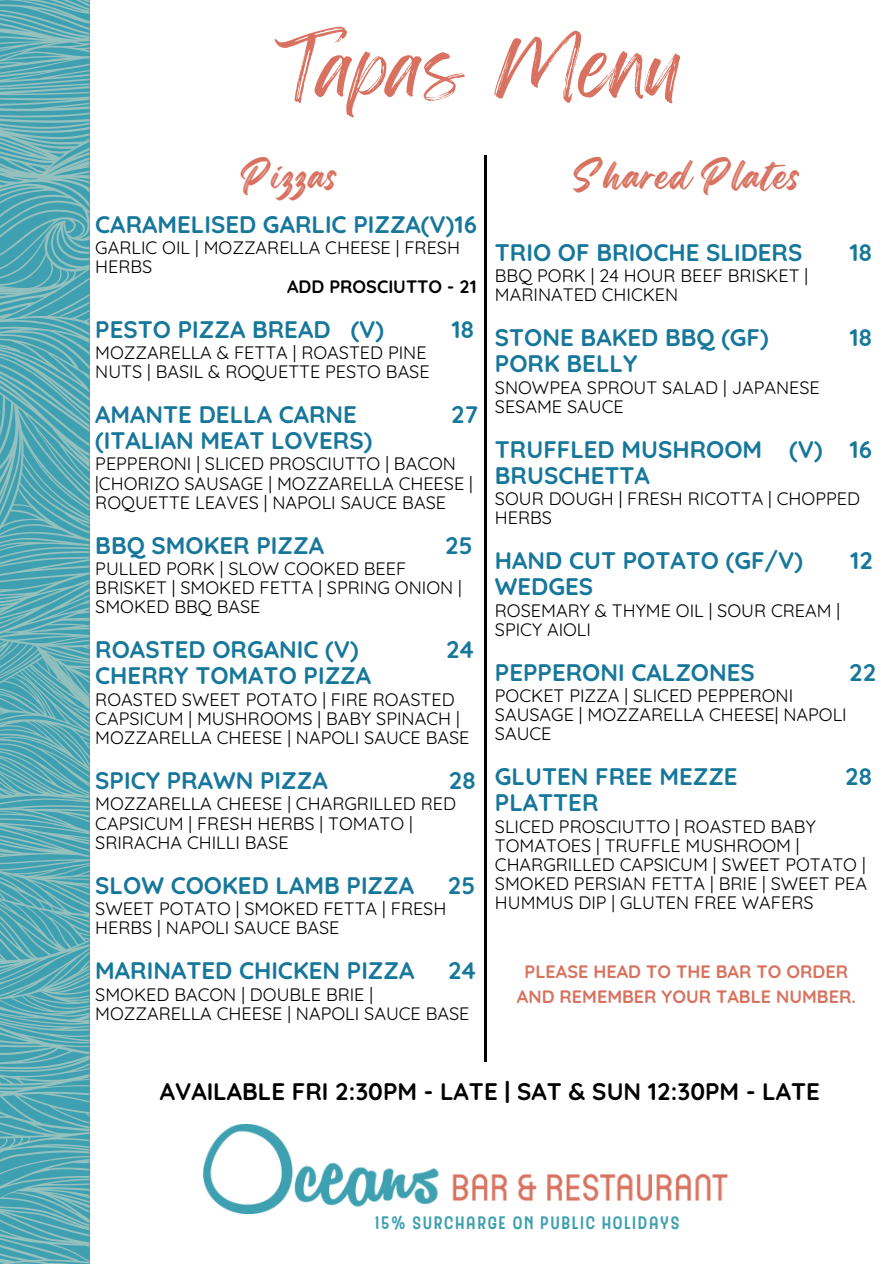
<style>
.page{position:relative;width:894px;height:1264px;background:#fff}
.page>*{position:absolute;margin:0;border:0;box-sizing:border-box;transform-origin:0 0}
.t1{font:70.5px "Feeling Passionate";letter-spacing:.015em;color:#d8715f}
.t2{font:36px "Regular Brush";letter-spacing:.015em;color:#d8715f}
.t3{font:700 24px/25.8px "Quicksand";color:#16779b}
.t4{font:700 24px "Quicksand";color:#000}
.t5{font:18px/19.2px "Quicksand";color:#000}
.t6{font:700 18px/24.8px "Quicksand";color:#d7725f;text-align:center}
.t7{font:18px "Hipton Sans";letter-spacing:.015em;color:#3da0af}
.t8{font:700 18px "Quicksand";color:#000}
</style>
<div class="page">
<svg style="left:0;top:0;width:89px;height:1263px;background:#5dabb5"></svg>
<svg style="left:62px;top:0;width:27px;height:10px"></svg>
<svg style="left:35px;top:644px;width:54px;height:65px;background:#69afb7"></svg>
<svg style="left:0;top:261px;width:70px;height:134px;background:#5cabb4"></svg>
<img style="left:204px;top:1124px;width:523px;height:89px">
<hr style="left:484px;top:155px;width:2px;height:906px;background:#000">
<h2 class="t1" style="left:275px;top:11px;width:407px">Tapas Menu</h2>
<h6 class="t2" style="left:239px;top:147px;width:99px">Pizzas</h6>
<h5 class="t2" style="left:572px;top:147px;width:229px">Shared Plates</h5>
<h3 class="t3" style="left:95px;top:211px;width:383px">CARAMELISED GARLIC PIZZA(V)16</h3>
<p class="t5" style="left:95px;top:238px;width:366px">GARLIC OIL | MOZZARELLA CHEESE | FRESH<br>HERBS</p>
<p class="t8" style="left:287px;top:274px;width:191px">ADD PROSCIUTTO - 21</p>
<h3 class="t3" style="left:95px;top:316px;width:290px">PESTO PIZZA BREAD (V)</h3>
<h3 class="t3" style="left:451px;top:316px;width:24px">18</h3>
<p class="t5" style="left:95px;top:343px;width:336px">MOZZARELLA &amp; FETTA | ROASTED PINE<br>NUTS | BASIL &amp; ROQUETTE PESTO BASE</p>
<h3 class="t3" style="left:95px;top:401px;width:263px">AMANTE DELLA CARNE</h3>
<h3 class="t3" style="left:451px;top:401px;width:28px">27</h3>
<h3 class="t3" style="left:95px;top:427px;width:278px">(ITALIAN MEAT LOVERS)</h3>
<p class="t5" style="left:95px;top:454px;width:379px">PEPPERONI | SLICED PROSCIUTTO | BACON |CHORIZO SAUSAGE | MOZZARELLA CHEESE |<br>ROQUETTE LEAVES | NAPOLI SAUCE BASE</p>
<h3 class="t3" style="left:95px;top:532px;width:230px">BBQ SMOKER PIZZA</h3>
<h3 class="t3" style="left:445px;top:532px;width:29px">25</h3>
<p class="t5" style="left:95px;top:559px;width:368px">PULLED PORK | SLOW COOKED BEEF<br>BRISKET | SMOKED FETTA | SPRING ONION |<br>SMOKED BBQ BASE</p>
<h3 class="t3" style="left:95px;top:636px;width:265px">ROASTED ORGANIC (V)</h3>
<h3 class="t3" style="left:446px;top:636px;width:29px">24</h3>
<h3 class="t3" style="left:95px;top:662px;width:277px">CHERRY TOMATO PIZZA</h3>
<p class="t5" style="left:95px;top:689px;width:375px">ROASTED SWEET POTATO | FIRE ROASTED<br>CAPSICUM | MUSHROOMS | BABY SPINACH |<br>MOZZARELLA CHEESE | NAPOLI SAUCE BASE</p>
<h3 class="t3" style="left:95px;top:767px;width:234px">SPICY PRAWN PIZZA</h3>
<h3 class="t3" style="left:448px;top:767px;width:28px">28</h3>
<p class="t5" style="left:95px;top:794px;width:362px">MOZZARELLA CHEESE | CHARGRILLED RED<br>CAPSICUM | FRESH HERBS | TOMATO |<br>SRIRACHA CHILLI BASE</p>
<h3 class="t3" style="left:95px;top:871px;width:320px">SLOW COOKED LAMB PIZZA</h3>
<h3 class="t3" style="left:447px;top:871px;width:29px">25</h3>
<p class="t5" style="left:95px;top:898px;width:352px">SWEET POTATO | SMOKED FETTA | FRESH<br>HERBS | NAPOLI SAUCE BASE</p>
<h3 class="t3" style="left:95px;top:957px;width:320px">MARINATED CHICKEN PIZZA</h3>
<h3 class="t3" style="left:448px;top:957px;width:29px">24</h3>
<p class="t5" style="left:95px;top:984px;width:375px">SMOKED BACON | DOUBLE BRIE |<br>MOZZARELLA CHEESE | NAPOLI SAUCE BASE</p>
<h2 class="t3" style="left:494px;top:239px;width:309px">TRIO OF BRIOCHE SLIDERS</h2>
<h2 class="t3" style="left:849px;top:239px;width:24px">18</h2>
<h2 class="t5" style="left:494px;top:266px;width:314px">BBQ PORK | 24 HOUR BEEF BRISKET |<br>MARINATED CHICKEN</h2>
<h6 class="t3" style="left:494px;top:324px;width:275px">STONE BAKED BBQ (GF)</h6>
<h6 class="t3" style="left:849px;top:324px;width:24px">18</h6>
<h6 class="t3" style="left:494px;top:350px;width:144px">PORK BELLY</h6>
<h6 class="t5" style="left:494px;top:377px;width:326px">SNOWPEA SPROUT SALAD | JAPANESE<br>SESAME SAUCE</h6>
<h6 class="t3" style="left:494px;top:436px;width:378px">TRUFFLED MUSHROOM (V) 16<br>BRUSCHETTA</h6>
<h6 class="t5" style="left:494px;top:489px;width:366px">SOUR DOUGH | FRESH RICOTTA | CHOPPED<br>HERBS</h6>
<h6 class="t3" style="left:494px;top:547px;width:309px">HAND CUT POTATO (GF/V)</h6>
<h6 class="t3" style="left:850px;top:547px;width:24px">12</h6>
<h6 class="t3" style="left:494px;top:573px;width:100px">WEDGES</h6>
<h6 class="t5" style="left:494px;top:600px;width:347px">ROSEMARY &amp; THYME OIL | SOUR CREAM |<br>SPICY AIOLI</h6>
<h6 class="t3" style="left:494px;top:659px;width:261px">PEPPERONI CALZONES</h6>
<h6 class="t3" style="left:848px;top:659px;width:29px">22</h6>
<h6 class="t5" style="left:494px;top:685px;width:353px">POCKET PIZZA | SLICED PEPPERONI<br>SAUSAGE | MOZZARELLA CHEESE| NAPOLI<br>SAUCE</h6>
<h6 class="t3" style="left:494px;top:763px;width:244px">GLUTEN FREE MEZZE</h6>
<h6 class="t3" style="left:845px;top:763px;width:28px">28</h6>
<h6 class="t3" style="left:494px;top:789px;width:105px">PLATTER</h6>
<h6 class="t5" style="left:494px;top:816px;width:373px">SLICED PROSCIUTTO | ROASTED BABY TOMATOES | TRUFFLE MUSHROOM | CHARGRILLED CAPSICUM | SWEET POTATO | SMOKED PERSIAN FETTA | BRIE | SWEET PEA HUMMUS DIP | GLUTEN FREE WAFERS</h6>
<h3 class="t6" style="left:516px;top:958px;width:340px">PLEASE HEAD TO THE BAR TO ORDER<br>AND REMEMBER YOUR TABLE NUMBER.</h3>
<p class="t4" style="left:160px;top:1076px;width:661px">AVAILABLE FRI 2:30PM - LATE | SAT &amp; SUN 12:30PM - LATE</p>
<h1 class="t7" style="left:374px;top:1214px;width:307px">15% SURCHARGE ON PUBLIC HOLIDAYS</h1>
</div>
